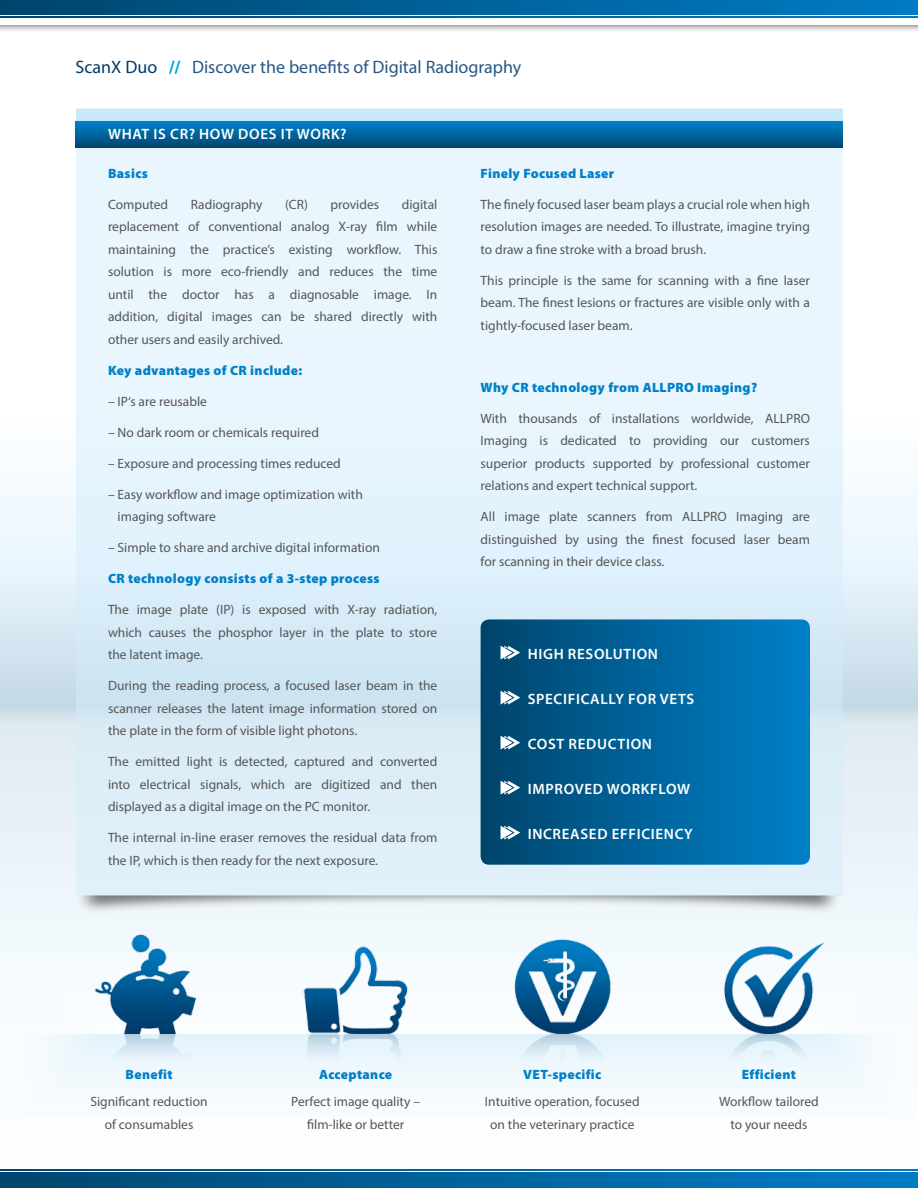
<style>
.page{position:relative;width:918px;height:1188px;background:#fff}
.page>*{position:absolute;margin:0;border:0;box-sizing:border-box;transform-origin:0 0}
.t1{font:18px "Myriad Pro";color:#275784}
.t2{font:600 15px "Myriad Pro";letter-spacing:.045em;color:#fff}
.t3{font:13.5px/22.5px "Myriad Pro";color:#565656;text-align:justify}
.t4{font:900 13.5px "Myriad Pro";letter-spacing:.025em;color:#0080c8}
.s1{color:#003b6a}
.s2{font-weight:700;color:#009ee3}
</style>
<div class="page">
<svg style="left:0;top:728px;width:918px;height:445px"></svg>
<div style="left:0;top:407px;width:918px;height:321px;background:linear-gradient(to bottom,#fff,#c8ddea)"></div>
<div style="left:0;top:1034px;width:918px;height:104px;background:linear-gradient(to bottom,#e9f6fc,#fefeff)"></div>
<div style="left:0;top:931px;width:918px;height:103px;background:#f6fbfe"></div>
<img style="left:76px;top:896px;width:766px;height:18px">
<div style="left:76px;top:108px;width:766px;height:788px;background:linear-gradient(to bottom,#edf9ff,#d6eaf6)"></div>
<div style="left:76px;top:109px;width:766px;height:13px;background:#c8e8fb"></div>
<svg style="left:76px;top:122px;width:766px;height:25px;background:#00639c"></svg>
<svg style="left:481px;top:619px;width:329px;height:246px;background:#00639b"></svg>
<svg style="left:501px;top:646px;width:19px;height:14px"></svg>
<svg style="left:501px;top:691px;width:19px;height:14px"></svg>
<svg style="left:501px;top:736px;width:19px;height:14px"></svg>
<svg style="left:501px;top:781px;width:19px;height:14px"></svg>
<svg style="left:501px;top:826px;width:19px;height:14px"></svg>
<img style="left:89px;top:915px;width:120px;height:152px">
<img style="left:709px;top:915px;width:120px;height:152px">
<img style="left:503px;top:915px;width:119px;height:152px">
<img style="left:296px;top:915px;width:119px;height:152px">
<div style="left:0;top:0;width:918px;height:33px;background:#000;opacity:.75"></div>
<div style="left:0;top:0;width:918px;height:25px;background:#fff"></div>
<svg style="left:0;top:0;width:918px;height:14px;background:#006099"></svg>
<svg style="left:0;top:1173px;width:918px;height:15px;background:#00619a"></svg>
<svg style="left:0;top:16px;width:918px;height:2px;background:#006099"></svg>
<svg style="left:0;top:1169px;width:918px;height:2px;background:#00619a"></svg>
<h1 class="t1" style="left:76px;top:56px;width:447px"><span class="s1">ScanX Duo</span> <span class="s2">//</span> Discover the benefits of Digital Radiography</h1>
<p class="t2" style="left:108px;top:125px;width:240px">WHAT IS CR? HOW DOES IT WORK?</p>
<p class="t4" style="left:108px;top:164px;width:41px">Basics</p>
<p class="t3" style="left:108px;top:193px;width:62px">Computed</p>
<p class="t3" style="left:191px;top:193px;width:73px">Radiography</p>
<p class="t3" style="left:285px;top:193px;width:24px">(CR)</p>
<p class="t3" style="left:331px;top:193px;width:50px">provides</p>
<p class="t3" style="left:108px;top:193px;width:331px;text-indent:294px">digital replacement of conventional analog X-ray film while maintaining the practice’s existing workflow. This solution is more eco-friendly and reduces the time until the doctor has a diagnosable image. In addition, digital images can be shared directly with other users and easily archived.</p>
<p class="t4" style="left:108px;top:361px;width:196px">Key advantages of CR include:</p>
<p class="t3" style="left:108px;top:390px;width:101px">– IP‘s are reusable</p>
<p class="t3" style="left:108px;top:421px;width:213px">– No dark room or chemicals required</p>
<p class="t3" style="left:108px;top:452px;width:234px">– Exposure and processing times reduced</p>
<p class="t3" style="left:118px;top:483px;width:247px;text-indent:-10px">– Easy workflow and image optimization with imaging software</p>
<p class="t3" style="left:108px;top:536px;width:273px">– Simple to share and archive digital information</p>
<p class="t4" style="left:108px;top:570px;width:273px">CR technology consists of a 3-step process</p>
<p class="t3" style="left:108px;top:598px;width:331px">The image plate (IP) is exposed with X-ray radiation, which causes the phosphor layer in the plate to store the latent image.</p>
<p class="t3" style="left:108px;top:674px;width:331px">During the reading process, a focused laser beam in the scanner releases the latent image information stored on the plate in the form of visible light photons.</p>
<p class="t3" style="left:108px;top:750px;width:331px">The emitted light is detected, captured and converted into electrical signals, which are digitized and then displayed as a digital image on the PC monitor.</p>
<p class="t3" style="left:108px;top:826px;width:331px">The internal in-line eraser removes the residual data from the IP, which is then ready for the next exposure.</p>
<p class="t4" style="left:481px;top:164px;width:135px">Finely Focused Laser</p>
<p class="t3" style="left:481px;top:193px;width:331px">The finely focused laser beam plays a crucial role when high resolution images are needed. To illustrate, imagine trying to draw a fine stroke with a broad brush.</p>
<p class="t3" style="left:481px;top:269px;width:331px">This principle is the same for scanning with a fine laser beam. The finest lesions or fractures are visible only with a tightly-focused laser beam.</p>
<p class="t4" style="left:481px;top:378px;width:278px">Why CR technology from ALLPRO Imaging?</p>
<p class="t3" style="left:481px;top:407px;width:331px">With thousands of installations worldwide, ALLPRO Imaging is dedicated to providing our customers superior products supported by professional customer relations and expert technical support.</p>
<p class="t3" style="left:481px;top:505px;width:331px">All image plate scanners from ALLPRO Imaging are distinguished by using the finest focused laser beam for scanning in their device class.</p>
<p class="t2" style="left:528px;top:644px;width:132px">HIGH RESOLUTION</p>
<p class="t2" style="left:528px;top:689px;width:168px">SPECIFICALLY FOR VETS</p>
<p class="t2" style="left:528px;top:734px;width:126px">COST REDUCTION</p>
<p class="t2" style="left:528px;top:779px;width:164px">IMPROVED WORKFLOW</p>
<p class="t2" style="left:528px;top:824px;width:167px">INCREASED EFFICIENCY</p>
<p class="t4" style="left:125px;top:1066px;width:49px">Benefit</p>
<p class="t3" style="left:91px;top:1090px;width:119px;text-align:center">Significant reduction of consumables</p>
<p class="t4" style="left:319px;top:1066px;width:75px">Acceptance</p>
<p class="t3" style="left:291px;top:1090px;width:131px;text-align:center">Perfect image quality – film-like or better</p>
<p class="t4" style="left:523px;top:1066px;width:80px">VET-specific</p>
<p class="t3" style="left:485px;top:1090px;width:156px;text-align:center">Intuitive operation, focused on the veterinary practice</p>
<p class="t4" style="left:742px;top:1066px;width:56px">Efficient</p>
<p class="t3" style="left:719px;top:1090px;width:101px;text-align:center">Workflow tailored to your needs</p>
</div>
